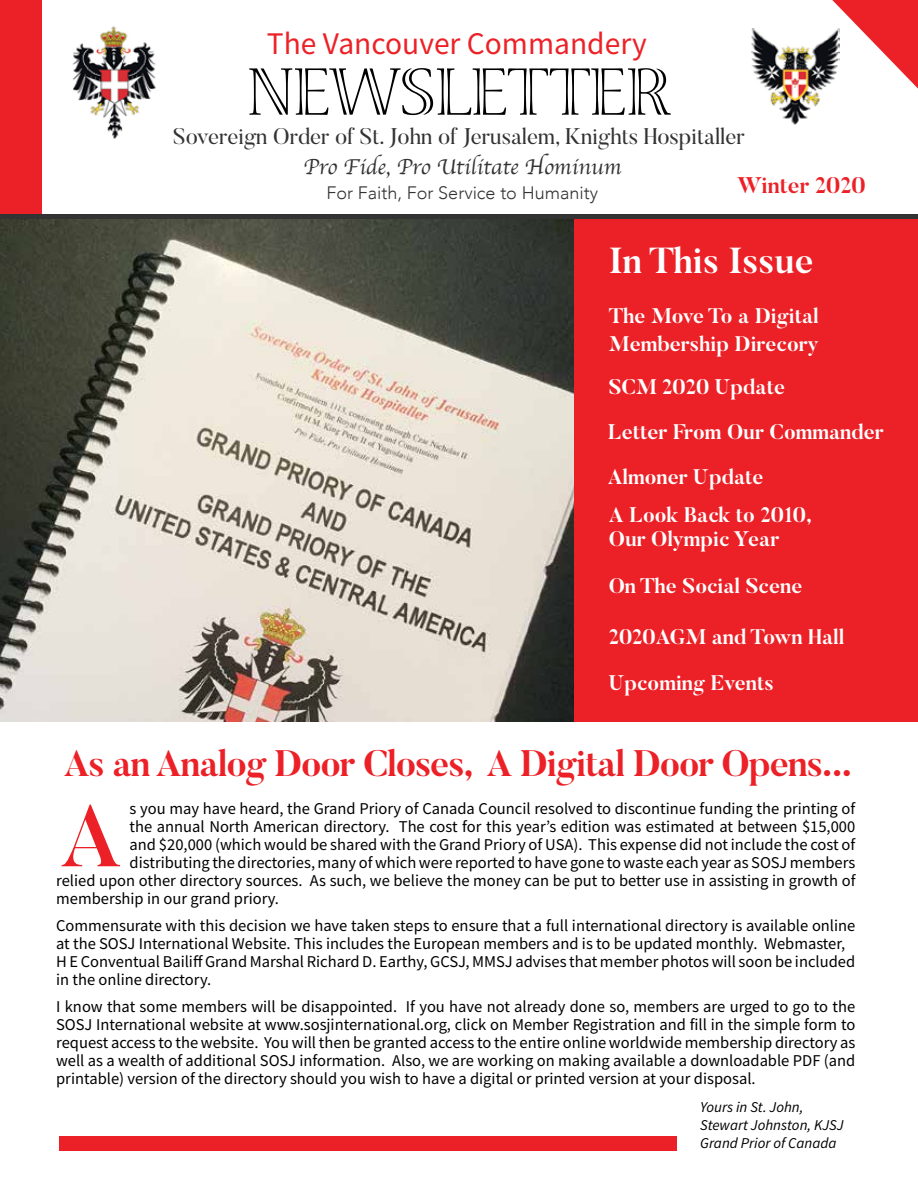
<style>
.page{position:relative;width:918px;height:1188px;background:#fff}
.page>*{position:absolute;margin:0;border:0;box-sizing:border-box;transform-origin:0 0}
.t1{font:500 87.6px "Butler";color:#ec2127}
.t2{font:300 67.5px "Viva Std";color:#000}
.t3{font:700 36.75px "Butler";letter-spacing:-.03em;color:#ec2127}
.t4{font:700 36px "Butler";color:#fff}
.t5{font:31.5px "Source Sans Pro";color:#ec2127}
.t6{font:22.5px "Butler";color:#333334}
.t7{font:22.5px "Apple Chancery";color:#333334}
.t8{font:700 22.5px "Butler";color:#ec2127}
.t9{font:700 21px/27.8px "Butler";color:#fff}
.t10{font:300 18px "Avenir";color:#333334}
.t11{font:16.5px/18px "Source Sans Pro";color:#000}
.t12{font:italic 15px/18px "Source Sans Pro";color:#000}
</style>
<div class="page">
<img style="left:0;top:218px;width:575px;height:503px">
<div style="left:575px;top:218px;width:343px;height:503px;background:#ec2127"></div>
<div style="left:0;top:0;width:42px;height:217px;background:#ec2127"></div>
<hr style="left:0;top:214px;width:918px;height:4px;background:#333334">
<svg style="left:832px;top:0;width:86px;height:89px"></svg>
<img style="left:72px;top:27px;width:84px;height:111px">
<img style="left:751px;top:29px;width:89px;height:95px">
<div style="left:59px;top:1136px;width:617px;height:14px;background:#ec2127"></div>
<h3 class="t5" style="left:267px;top:23px;width:381px">The Vancouver Commandery</h3>
<h2 class="t2" style="left:248px;top:57px;width:424px">NEWSLETTER</h2>
<h3 class="t6" style="left:173px;top:122px;width:573px">Sovereign Order of St. John of Jerusalem, Knights Hospitaller</h3>
<h3 class="t7" style="left:303px;top:149px;width:319px">Pro Fide, Pro Utilitate Hominum</h3>
<h3 class="t8" style="left:737px;top:171px;width:130px">Winter 2020</h3>
<p class="t10" style="left:327px;top:182px;width:273px">For Faith, For Service to Humanity</p>
<h3 class="t4" style="left:609px;top:237px;width:206px">In This Issue</h3>
<p class="t9" style="left:609px;top:302px;width:212px">The Move To a Digital<br>Membership Direcory</p>
<p class="t9" style="left:609px;top:374px;width:178px">SCM 2020 Update</p>
<p class="t9" style="left:608px;top:418px;width:278px">Letter From Our Commander</p>
<p class="t9" style="left:608px;top:463px;width:157px">Almoner Update</p>
<p class="t9" style="left:609px;top:503px;width:205px;line-height:24px">A Look Back to 2010,<br>Our Olympic Year</p>
<p class="t9" style="left:609px;top:572px;width:195px">On The Social Scene</p>
<p class="t9" style="left:609px;top:614px;width:237px;line-height:45.6px">2020AGM and Town Hall<br>Upcoming Events</p>
<h3 class="t3" style="left:64px;top:740px;width:790px">As an Analog Door Closes, A Digital Door Opens...</h3>
<p class="t11" style="left:130px;top:800px;width:727px">s you may have heard, the Grand Priory of Canada Council resolved to discontinue funding the printing of</p>
<p class="t11" style="left:130px;top:818px;width:727px">the annual North American directory. The cost for this year’s edition was estimated at between $15,000</p>
<p class="t11" style="left:130px;top:836px;width:727px">and $20,000 (which would be shared with the Grand Priory of USA). This expense did not include the cost of</p>
<p class="t11" style="left:130px;top:854px;width:727px">distributing the directories, many of which were reported to have gone to waste each year as SOSJ members</p>
<p class="t11" style="left:56px;top:872px;width:801px">relied upon other directory sources. As such, we believe the money can be put to better use in assisting in growth of</p>
<p class="t11" style="left:56px;top:890px;width:224px">membership in our grand priory.</p>
<p class="t11" style="left:56px;top:917px;width:801px">Commensurate with this decision we have taken steps to ensure that a full international directory is available online at the SOSJ International Website. This includes the European members and is to be updated monthly. Webmaster, H E Conventual Bailiff Grand Marshal Richard D. Earthy, GCSJ, MMSJ advises that member photos will soon be included in the online directory.</p>
<p class="t11" style="left:56px;top:998px;width:801px;text-align:justify">I know that some members will be disappointed. If you have not already done so, members are urged to go to the SOSJ International website at www.sosjinternational.org, click on Member Registration and fill in the simple form to request access to the website. You will then be granted access to the entire online worldwide membership directory as well as a wealth of additional SOSJ information. Also, we are working on making available a downloadable PDF (and printable) version of the directory should you wish to have a digital or printed version at your disposal.</p>
<p class="t12" style="left:700px;top:1098px;width:145px">Yours in St. John,<br>Stewart Johnston, KJSJ<br>Grand Prior of Canada</p>
<h1 class="t1" style="left:60px;top:780px;width:63px">A</h1>
</div>
